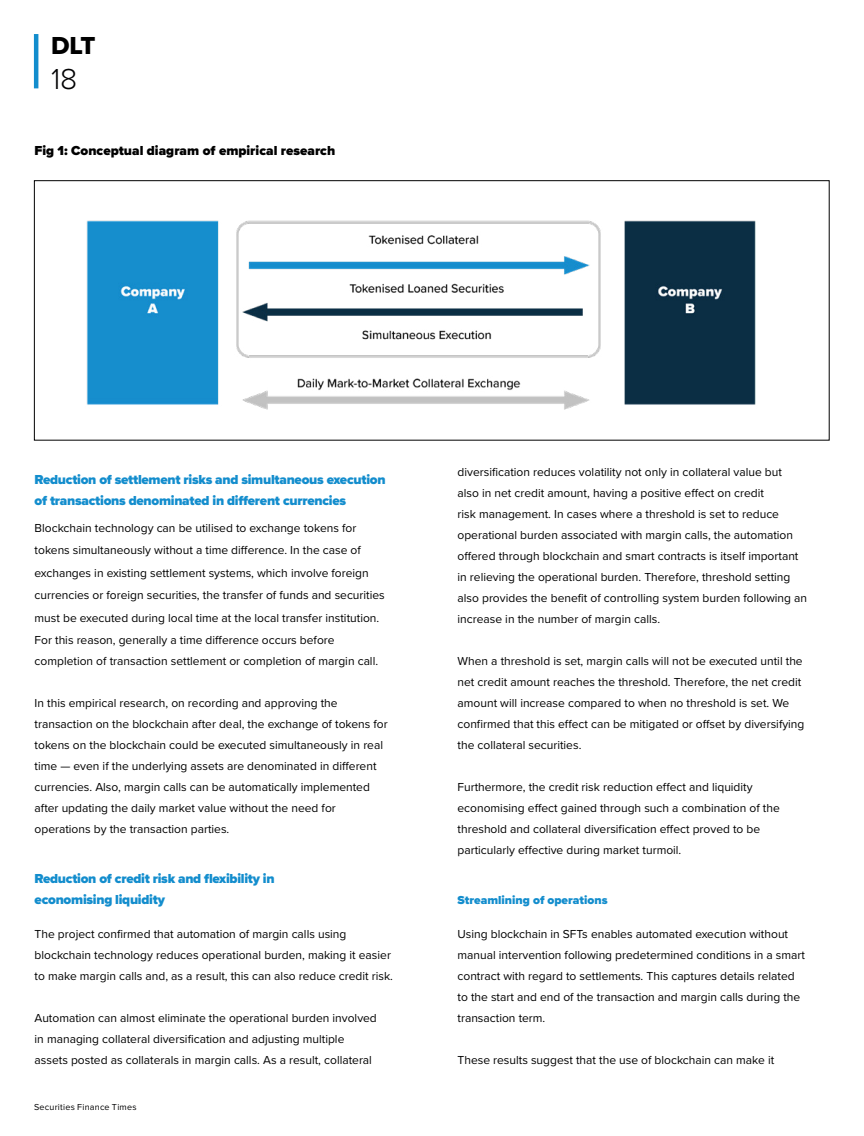
<style>
.page{position:relative;width:864px;height:1136px;background:#fff}
.page>*{position:absolute;margin:0;border:0;box-sizing:border-box;transform-origin:0 0}
.t1{font:300 30px "Proxima Nova";color:#020203}
.t2{font:25.5px "Proxima Nova Extrabld";color:#000}
.t3{font:900 13.5px/21px "Proxima Nova";letter-spacing:-.02em;color:#138dcd}
.t4{font:900 13.5px "Proxima Nova";color:#000}
.t5{font:12px/21px "Proxima Nova";color:#000}
.t6{font:900 12px "Proxima Nova";color:#138dcd}
.t7{font:9px "Proxima Nova";letter-spacing:.025em;color:#020203}
</style>
<div class="page">
<img style="left:86px;top:220px;width:670px;height:190px">
<div style="left:34px;top:180px;width:795px;height:260px;border:1px solid #000"></div>
<hr style="left:34px;top:34px;width:4px;height:54px;background:#138dcd">
<h2 class="t2" style="left:51px;top:27px;width:46px">DLT</h2>
<h1 class="t1" style="left:51px;top:56px;width:28px">18</h1>
<p class="t4" style="left:34px;top:141px;width:302px">Fig 1: Conceptual diagram of empirical research</p>
<p class="t3" style="left:35px;top:468px;width:352px">Reduction of settlement risks and simultaneous execution of transactions denominated in different currencies</p>
<p class="t5" style="left:35px;top:516px;width:351px;line-height:22.5px">Blockchain technology can be utilised to exchange tokens for tokens simultaneously without a time difference. In the case of exchanges in existing settlement systems, which involve foreign currencies or foreign securities, the transfer of funds and securities must be executed during local time at the local transfer institution.<br>For this reason, generally a time difference occurs before</p>
<p class="t5" style="left:35px;top:650px;width:345px">completion of transaction settlement or completion of margin call.</p>
<p class="t5" style="left:35px;top:692px;width:354px">In this empirical research, on recording and approving the transaction on the blockchain after deal, the exchange of tokens for tokens on the blockchain could be executed simultaneously in real time — even if the underlying assets are denominated in different currencies. Also, margin calls can be automatically implemented after updating the daily market value without the need for operations by the transaction parties.</p>
<p class="t3" style="left:35px;top:867px;width:241px">Reduction of credit risk and flexibility in economising liquidity</p>
<p class="t5" style="left:35px;top:923px;width:360px">The project confirmed that automation of margin calls using blockchain technology reduces operational burden, making it easier to make margin calls and, as a result, this can also reduce credit risk.</p>
<p class="t5" style="left:35px;top:1007px;width:343px">Automation can almost eliminate the operational burden involved in managing collateral diversification and adjusting multiple assets posted as collaterals in margin calls. As a result, collateral</p>
<p class="t7" style="left:34px;top:1099px;width:104px">Securities Finance Times</p>
<p class="t5" style="left:457px;top:461px;width:351px">diversification reduces volatility not only in collateral value but<br>also in net credit amount, having a positive effect on credit<br>risk management. In cases where a threshold is set to reduce operational burden associated with margin calls, the automation offered through blockchain and smart contracts is itself important in relieving the operational burden. Therefore, threshold setting also provides the benefit of controlling system burden following an increase in the number of margin calls.</p>
<p class="t5" style="left:457px;top:650px;width:348px">When a threshold is set, margin calls will not be executed until the net credit amount reaches the threshold. Therefore, the net credit amount will increase compared to when no threshold is set. We confirmed that this effect can be mitigated or offset by diversifying the collateral securities.</p>
<p class="t5" style="left:457px;top:776px;width:324px">Furthermore, the credit risk reduction effect and liquidity economising effect gained through such a combination of the threshold and collateral diversification effect proved to be particularly effective during market turmoil.</p>
<p class="t6" style="left:457px;top:890px;width:151px">Streamlining of operations</p>
<p class="t5" style="left:457px;top:923px;width:349px">Using blockchain in SFTs enables automated execution without manual intervention following predetermined conditions in a smart contract with regard to settlements. This captures details related to the start and end of the transaction and margin calls during the transaction term.</p>
<p class="t5" style="left:457px;top:1049px;width:318px">These results suggest that the use of blockchain can make it</p>
</div>
